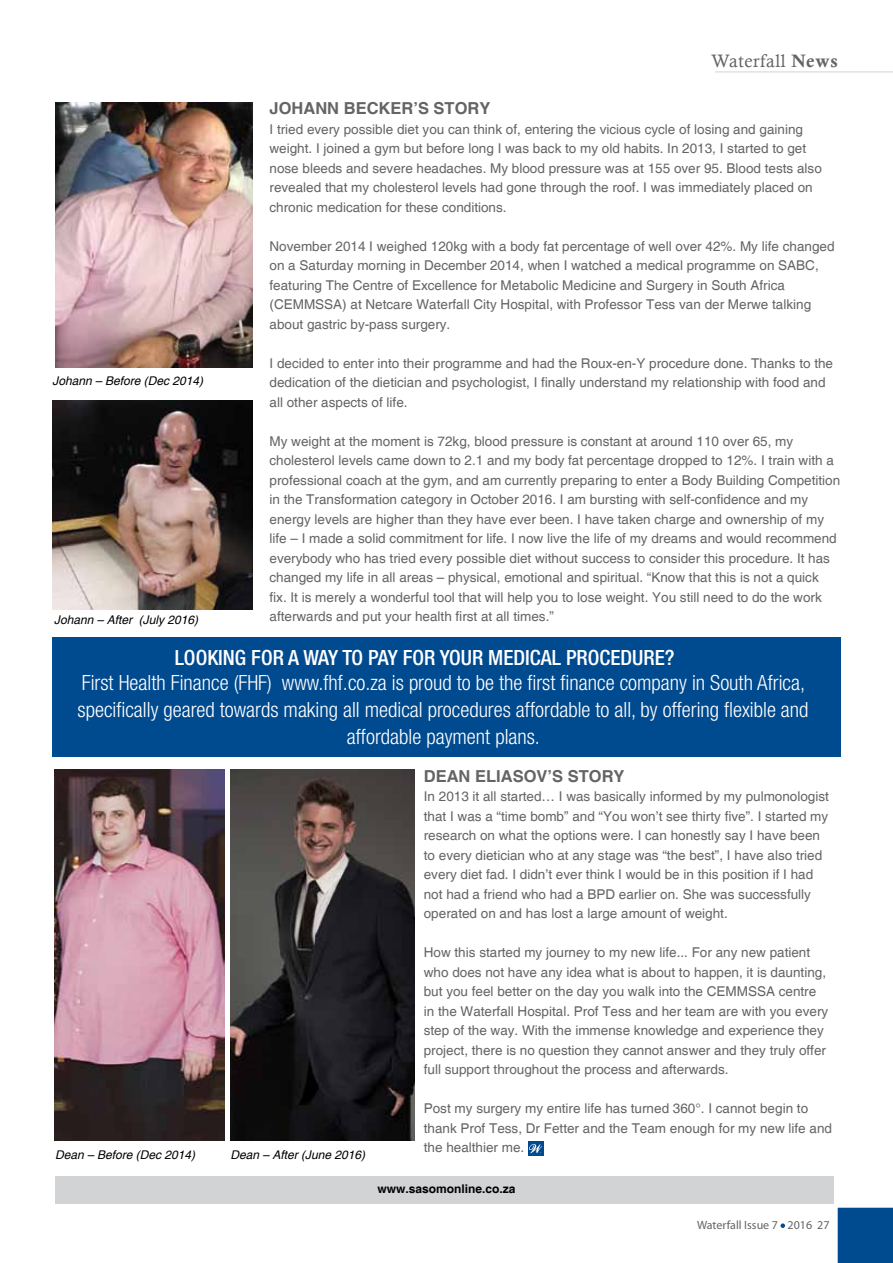
<style>
.page{position:relative;width:893px;height:1263px;background:#fff}
.page>*{position:absolute;margin:0;border:0;box-sizing:border-box;transform-origin:0 0}
.t1{font:300 condensed 21px/27px "Helvetica Neue";color:#fff;text-align:center}
.t2{font:500 condensed 21px "Helvetica Neue";color:#fff}
.t3{font:18px "Calisto";letter-spacing:.03em;color:#636466}
.t4{font:700 16.5px "Helvetica";color:#636466}
.t5{font:13.5px/19.5px "Helvetica";color:#636466}
.t6{font:italic 12px "Helvetica";color:#000}
.t7{font:12px "Myriad Pro";color:#636466}
.t8{font:700 12px "Helvetica";color:#000}
.s1{font-family:"Calis MT Bol"}
</style>
<div class="page">
<div style="left:55px;top:1176px;width:778px;height:27px;background:#d1d3d4"></div>
<svg style="left:780px;top:1223px;width:5px;height:5px"></svg>
<hr style="left:715px;top:72px;width:178px;height:1px;background:#d1d3d4">
<div style="left:838px;top:1208px;width:55px;height:55px;background:#004a8f"></div>
<div style="left:528px;top:1141px;width:15px;height:15px;background:#004a8f"></div>
<svg style="left:529px;top:1143px;width:13px;height:10px"></svg>
<img style="left:54px;top:770px;width:170px;height:371px">
<img style="left:230px;top:770px;width:185px;height:371px">
<img style="left:55px;top:102px;width:197px;height:266px">
<img style="left:53px;top:401px;width:199px;height:208px">
<div style="left:53px;top:637px;width:788px;height:120px;background:#004a8f"></div>
<h2 class="t3" style="left:711px;top:50px;width:128px">Waterfall <span class="s1">News</span></h2>
<p class="t4" style="left:270px;top:98px;width:222px">JOHANN BECKER’S STORY</p>
<p class="t5" style="left:270px;top:120px;width:554px">I tried every possible diet you can think of, entering the vicious cycle of losing and gaining weight. I joined a gym but before long I was back to my old habits. In 2013, I started to get nose bleeds and severe headaches. My blood pressure was at 155 over 95. Blood tests also revealed that my cholesterol levels had gone through the roof. I was immediately placed on chronic medication for these conditions.</p>
<p class="t5" style="left:270px;top:237px;width:567px">November 2014 I weighed 120kg with a body fat percentage of well over 42%. My life changed on a Saturday morning in December 2014, when I watched a medical programme on SABC, featuring The Centre of Excellence for Metabolic Medicine and Surgery in South Africa (CEMMSSA) at Netcare Waterfall City Hospital, with Professor Tess van der Merwe talking about gastric by-pass surgery.</p>
<p class="t5" style="left:270px;top:354px;width:565px">I decided to enter into their programme and had the Roux-en-Y procedure done. Thanks to the dedication of the dietician and psychologist, I finally understand my relationship with food and all other aspects of life.</p>
<p class="t5" style="left:270px;top:432px;width:572px">My weight at the moment is 72kg, blood pressure is constant at around 110 over 65, my cholesterol levels came down to 2.1 and my body fat percentage dropped to 12%. I train with a professional coach at the gym, and am currently preparing to enter a Body Building Competition in the Transformation category in October 2016. I am bursting with self-confidence and my energy levels are higher than they have ever been. I have taken charge and ownership of my life – I made a solid commitment for life. I now live the life of my dreams and would recommend everybody who has tried every possible diet without success to consider this procedure. It has changed my life in all areas – physical, emotional and spiritual. “Know that this is not a quick<br>fix. It is merely a wonderful tool that will help you to lose weight. You still need to do the work afterwards and put your health first at all times.”</p>
<p class="t6" style="left:53px;top:374px;width:152px">Johann – Before (Dec 2014)</p>
<p class="t6" style="left:54px;top:613px;width:146px">Johann – After (July 2016)</p>
<h1 class="t2" style="left:175px;top:645px;width:501px">LOOKING FOR A WAY TO PAY FOR YOUR MEDICAL PROCEDURE?</h1>
<h1 class="t1" style="left:78px;top:669px;width:732px">First Health Finance (FHF) www.fhf.co.za is proud to be the first finance company in South Africa, specifically geared towards making all medical procedures affordable to all, by offering flexible and affordable payment plans.</h1>
<p class="t6" style="left:55px;top:1147px;width:142px">Dean – Before (Dec 2014)</p>
<p class="t6" style="left:230px;top:1147px;width:136px">Dean – After (June 2016)</p>
<p class="t4" style="left:424px;top:766px;width:202px">DEAN ELIASOV’S STORY</p>
<p class="t5" style="left:424px;top:787px;width:407px">In 2013 it all started… I was basically informed by my pulmonologist that I was a “time bomb” and “You won’t see thirty five”. I started my research on what the options were. I can honestly say I have been to every dietician who at any stage was “the best”, I have also tried every diet fad. I didn’t ever think I would be in this position if I had not had a friend who had a BPD earlier on. She was successfully operated on and has lost a large amount of weight.</p>
<p class="t5" style="left:424px;top:943px;width:406px">How this started my journey to my new life... For any new patient who does not have any idea what is about to happen, it is daunting, but you feel better on the day you walk into the CEMMSSA centre in the Waterfall Hospital. Prof Tess and her team are with you every step of the way. With the immense knowledge and experience they project, there is no question they cannot answer and they truly offer full support throughout the process and afterwards.</p>
<p class="t5" style="left:424px;top:1099px;width:410px">Post my surgery my entire life has turned 360°. I cannot begin to thank Prof Tess, Dr Fetter and the Team enough for my new life and the healthier me.</p>
<p class="t8" style="left:377px;top:1181px;width:140px">www.sasomonline.co.za</p>
<p class="t7" style="left:697px;top:1218px;width:134px">Waterfall Issue 7 2016 27</p>
</div>
